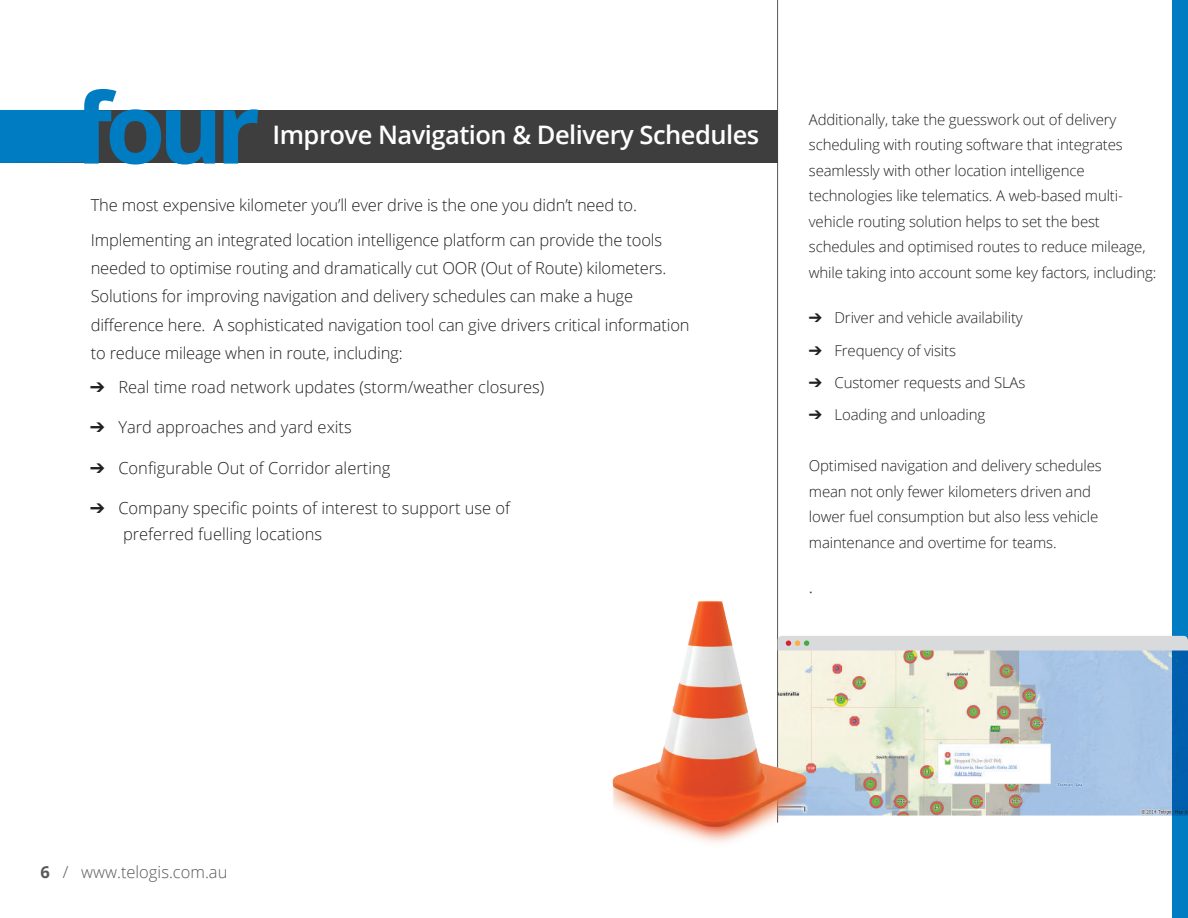
<style>
.page{position:relative;width:1188px;height:918px;background:#fff}
.page>*{position:absolute;margin:0;border:0;box-sizing:border-box;transform-origin:0 0}
.t1{font:700 97.5px "Open Sans";color:#007cc2}
.t2{font:600 25.5px "Open Sans";letter-spacing:-.02em;color:#fff}
.t3{font:300 18px "Open Sans";color:#231f20}
.t4{font:300 16.5px/28.5px "Open Sans";letter-spacing:-.01em;color:#231f20}
.t5{font:300 16.5px "Open Sans";color:#57585a}
.t6{font:300 15px/25.5px "Open Sans";letter-spacing:-.01em;color:#231f20}
.s1{font-weight:700}
</style>
<div class="page">
<img style="left:832px;top:651px;width:341px;height:164px">
<hr style="left:777px;top:0;width:1px;height:823px;background:#57585a">
<svg style="left:1173px;top:0;width:15px;height:918px;background:#0076be"></svg>
<div style="left:0;top:110px;width:778px;height:53px;background:#3e3e3f"></div>
<div style="left:0;top:110px;width:93px;height:53px;background:#007cc2"></div>
<img style="left:612px;top:589px;width:220px;height:254px">
<svg style="left:778px;top:636px;width:410px;height:15px;background:#d7d8d9"></svg>
<h1 class="t1" style="left:74px;top:59px;width:187px">four</h1>
<p class="t4" style="left:91px;top:187px;width:573px;line-height:34.3px">The most expensive kilometer you’ll ever drive is the one you didn’t need to.<br>Implementing an integrated location intelligence platform can provide the tools</p>
<p class="t4" style="left:91px;top:253px;width:600px">needed to optimise routing and dramatically cut OOR (Out of Route) kilometers.<br>Solutions for improving navigation and delivery schedules can make a huge difference here. A sophisticated navigation tool can give drivers critical information to reduce mileage when in route, including:</p>
<p class="t4" style="left:90px;top:372px;width:456px">➔ Real time road network updates (storm/weather closures)</p>
<p class="t4" style="left:90px;top:413px;width:263px">➔ Yard approaches and yard exits</p>
<p class="t4" style="left:90px;top:453px;width:302px">➔ Configurable Out of Corridor alerting</p>
<p class="t4" style="left:123px;top:495px;width:389px;line-height:26px;text-indent:-33px">➔ Company specific points of interest to support use of preferred fuelling locations</p>
<h2 class="t2" style="left:273px;top:118px;width:488px">Improve Navigation &amp; Delivery Schedules</h2>
<p class="t6" style="left:809px;top:106px;width:349px">Additionally, take the guesswork out of delivery scheduling with routing software that integrates seamlessly with other location intelligence technologies like telematics. A web-based multi&shy;vehicle routing solution helps to set the best schedules and optimised routes to reduce mileage, while taking into account some key factors, including:</p>
<p class="t6" style="left:809px;top:305px;width:215px">➔ Driver and vehicle availability</p>
<p class="t6" style="left:809px;top:337px;width:149px">➔ Frequency of visits</p>
<p class="t6" style="left:809px;top:369px;width:218px">➔ Customer requests and SLAs</p>
<p class="t6" style="left:809px;top:402px;width:178px">➔ Loading and unloading</p>
<p class="t6" style="left:809px;top:453px;width:294px">Optimised navigation and delivery schedules mean not only fewer kilometers driven and lower fuel consumption but also less vehicle maintenance and overtime for teams.</p>
<p class="t3" style="left:809px;top:574px;width:6px">.</p>
<p class="t5" style="left:40px;top:860px;width:188px"><span class="s1">6</span> / www.telogis.com.au</p>
</div>
